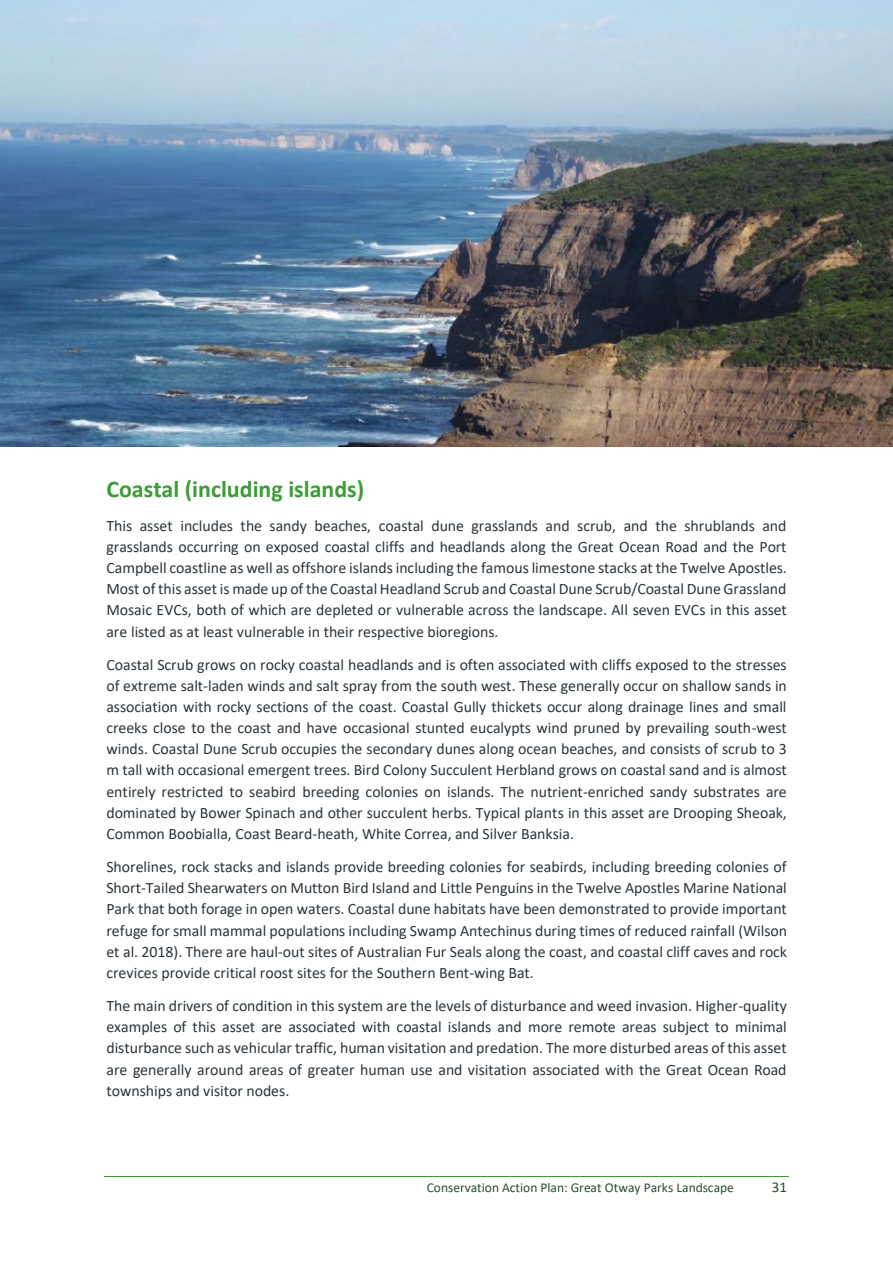
<style>
.page{position:relative;width:893px;height:1263px;background:#fff}
.page>*{position:absolute;margin:0;border:0;box-sizing:border-box;transform-origin:0 0}
.t1{font:700 24px "Calibri";color:#3c9c35}
.t2{font:15.9px/21.1px "Calibri";color:#2c353b;text-align:justify}
.t3{font:15px "Calibri";color:#284e36}
.t4{font:13.5px "Calibri";color:#284e36}
</style>
<div class="page">
<hr style="left:104px;top:1176px;width:685px;height:1px;background:#3f9c35">
<img style="left:0;top:0;width:893px;height:446px">
<h1 class="t1" style="left:106px;top:472px;width:259px">Coastal (including islands)</h1>
<p class="t2" style="left:106px;top:514px;width:682px">This asset includes the sandy beaches, coastal dune grasslands and scrub, and the shrublands and grasslands occurring on exposed coastal cliffs and headlands along the Great Ocean Road and the Port Campbell coastline as well as offshore islands including the famous limestone stacks at the Twelve Apostles.<br>Most of this asset is made up of the Coastal Headland Scrub and Coastal Dune Scrub/Coastal Dune Grassland Mosaic EVCs, both of which are depleted or vulnerable across the landscape. All seven EVCs in this asset are listed as at least vulnerable in their respective bioregions.</p>
<p class="t2" style="left:106px;top:653px;width:682px">Coastal Scrub grows on rocky coastal headlands and is often associated with cliffs exposed to the stresses of extreme salt-laden winds and salt spray from the south west. These generally occur on shallow sands in association with rocky sections of the coast. Coastal Gully thickets occur along drainage lines and small creeks close to the coast and have occasional stunted eucalypts wind pruned by prevailing south-west winds. Coastal Dune Scrub occupies the secondary dunes along ocean beaches, and consists of scrub to 3 m tall with occasional emergent trees. Bird Colony Succulent Herbland grows on coastal sand and is almost entirely restricted to seabird breeding colonies on islands. The nutrient-enriched sandy substrates are dominated by Bower Spinach and other succulent herbs. Typical plants in this asset are Drooping Sheoak, Common Boobialla, Coast Beard-heath, White Correa, and Silver Banksia.</p>
<p class="t2" style="left:106px;top:856px;width:682px">Shorelines, rock stacks and islands provide breeding colonies for seabirds, including breeding colonies of Short-Tailed Shearwaters on Mutton Bird Island and Little Penguins in the Twelve Apostles Marine National Park that both forage in open waters. Coastal dune habitats have been demonstrated to provide important refuge for small mammal populations including Swamp Antechinus during times of reduced rainfall (Wilson et al. 2018). There are haul-out sites of Australian Fur Seals along the coast, and coastal cliff caves and rock crevices provide critical roost sites for the Southern Bent-wing Bat.</p>
<p class="t2" style="left:106px;top:995px;width:682px">The main drivers of condition in this system are the levels of disturbance and weed invasion. Higher-quality examples of this asset are associated with coastal islands and more remote areas subject to minimal disturbance such as vehicular traffic, human visitation and predation. The more disturbed areas of this asset are generally around areas of greater human use and visitation associated with the Great Ocean Road townships and visitor nodes.</p>
<p class="t4" style="left:427px;top:1178px;width:309px">Conservation Action Plan: Great Otway Parks Landscape</p>
<p class="t3" style="left:772px;top:1177px;width:17px">31</p>
</div>
